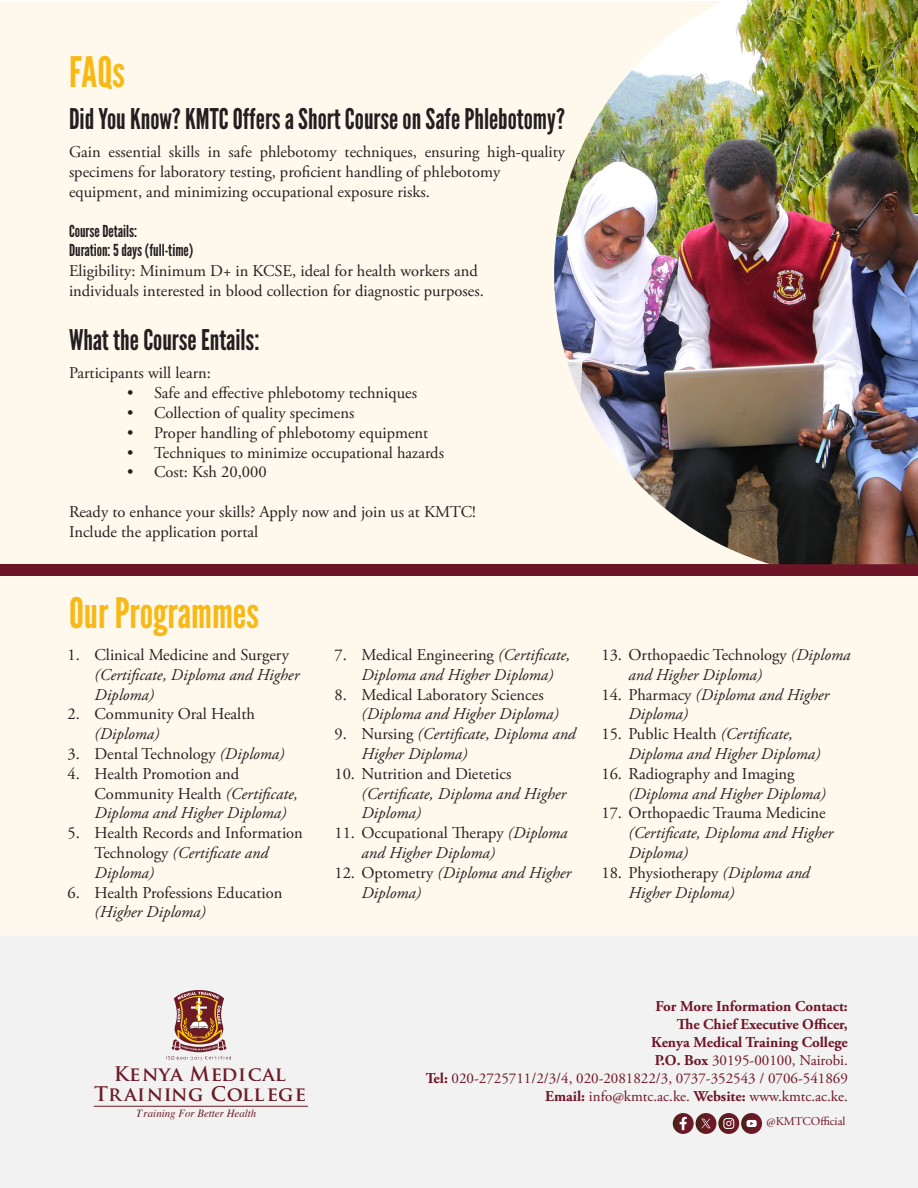
<style>
.page{position:relative;width:918px;height:1188px;background:#fff}
.page>*{position:absolute;margin:0;border:0;box-sizing:border-box;transform-origin:0 0}
.t1{font:42px "League Gothic";color:#f8b916}
.t2{font:28.5px "League Gothic";color:#231f20}
.t3{font:700 19.65px "Trajan Pro";letter-spacing:.03em;color:#6d1a27}
.t4{font:16.5px/19.8px "Adobe Garamond Pro";color:#231f20}
.t5{font:italic 16.5px/19.8px "Adobe Garamond Pro";color:#231f20}
.t6{font:16.5px "League Gothic";color:#231f20}
.t7{font:15px "Adobe Garamond Pro";color:#6f1427}
.t8{font:700 15px "Adobe Garamond Pro";color:#6f1427}
.t9{font:12px "Adobe Garamond Pro";color:#6f1427}
.t10{font:italic 10.8px "Times";color:#6d1a27}
.s1{font-style:normal}
.s2{font-style:italic}
.s3{font-weight:700}
</style>
<div class="page">
<div style="left:0;top:1px;width:918px;height:935px;background:#fef9ec"></div>
<div style="left:0;top:936px;width:918px;height:252px;background:#f1f2f1"></div>
<hr style="left:94px;top:1106px;width:214px;height:1px;background:#6d1a27">
<svg style="left:166px;top:990px;width:65px;height:70px"></svg>
<div style="left:0;top:564px;width:918px;height:12px;background:#6d1527"></div>
<svg style="left:741px;top:1113px;width:21px;height:21px"></svg>
<svg style="left:747px;top:1120px;width:10px;height:7px"></svg>
<svg style="left:718px;top:1113px;width:21px;height:21px"></svg>
<svg style="left:723px;top:1118px;width:11px;height:11px"></svg>
<svg style="left:673px;top:1113px;width:21px;height:21px"></svg>
<svg style="left:680px;top:1117px;width:7px;height:13px"></svg>
<svg style="left:696px;top:1113px;width:20px;height:21px"></svg>
<svg style="left:701px;top:1119px;width:10px;height:9px"></svg>
<img style="left:554px;top:0;width:364px;height:564px">
<p class="t1" style="left:69px;top:47px;width:58px">FAQs</p>
<p class="t2" style="left:69px;top:102px;width:497px">Did You Know? KMTC Offers a Short Course on Safe Phlebotomy?</p>
<p class="t4" style="left:69px;top:143px;width:498px">Gain essential skills in safe phlebotomy techniques, ensuring high-quality specimens for laboratory testing, proficient handling of phlebotomy</p>
<p class="t4" style="left:69px;top:182px;width:362px">equipment, and minimizing occupational exposure risks.</p>
<p class="t6" style="left:69px;top:221px;width:70px">Course Details:</p>
<p class="t6" style="left:69px;top:241px;width:126px">Duration: 5 days (full-time)</p>
<p class="t4" style="left:69px;top:262px;width:410px">Eligibility: Minimum D+ in KCSE, ideal for health workers and</p>
<p class="t4" style="left:69px;top:281px;width:416px">individuals interested in blood collection for diagnostic purposes.</p>
<p class="t2" style="left:69px;top:323px;width:192px">What the Course Entails:</p>
<p class="t4" style="left:69px;top:364px;width:143px">Participants will learn:</p>
<p class="t4" style="left:127px;top:384px;width:291px">• Safe and effective phlebotomy techniques</p>
<p class="t4" style="left:127px;top:403px;width:229px">• Collection of quality specimens</p>
<p class="t4" style="left:127px;top:423px;width:303px">• Proper handling of phlebotomy equipment</p>
<p class="t4" style="left:127px;top:443px;width:318px">• Techniques to minimize occupational hazards</p>
<p class="t4" style="left:127px;top:463px;width:141px">• Cost: Ksh 20,000</p>
<p class="t4" style="left:69px;top:502px;width:408px">Ready to enhance your skills? Apply now and join us at KMTC!</p>
<p class="t4" style="left:69px;top:522px;width:191px">Include the application portal</p>
<p class="t1" style="left:69px;top:588px;width:192px">Our Programmes</p>
<p class="t5" style="left:94px;top:645px;width:206px;text-indent:-27px"><span class="s1">1. Clinical Medicine and Surgery </span>(Certificate, Diploma and Higher<br>Diploma)</p>
<p class="t4" style="left:94px;top:705px;width:162px;text-indent:-27px">2. Community Oral Health <span class="s2">(Diploma)</span></p>
<p class="t4" style="left:68px;top:744px;width:219px">3. Dental Technology <span class="s2">(Diploma)</span></p>
<p class="t5" style="left:94px;top:764px;width:205px;text-indent:-27px"><span class="s1">4. Health Promotion and<br>Community Health</span> (Certificate,<br>Diploma and Higher Diploma)</p>
<p class="t4" style="left:94px;top:824px;width:210px;text-indent:-27px">5. Health Records and Information<br>Technology <span class="s2">(Certificate and<br>Diploma)</span></p>
<p class="t4" style="left:94px;top:883px;width:189px;text-indent:-27px">6. Health Professions Education <span class="s2">(Higher Diploma)</span></p>
<p class="t5" style="left:361px;top:645px;width:210px;text-indent:-27px"><span class="s1">7. Medical Engineering</span> (Certificate,<br>Diploma and Higher Diploma)</p>
<p class="t4" style="left:361px;top:685px;width:199px;text-indent:-27px">8. Medical Laboratory Sciences <span class="s2">(Diploma and Higher Diploma)</span></p>
<p class="t5" style="left:361px;top:724px;width:216px;text-indent:-27px"><span class="s1">9. Nursing</span> (Certificate, Diploma and<br>Higher Diploma)</p>
<p class="t5" style="left:361px;top:764px;width:206px;text-indent:-27px"><span class="s1">10. Nutrition and Dietetics </span>(Certificate, Diploma and Higher<br>Diploma)</p>
<p class="t5" style="left:361px;top:823px;width:208px;text-indent:-27px"><span class="s1">11. Occupational Therapy</span> (Diploma and Higher Diploma)</p>
<p class="t5" style="left:361px;top:863px;width:211px;text-indent:-27px"><span class="s1">12. Optometry</span> (Diploma and Higher<br>Diploma)</p>
<p class="t5" style="left:628px;top:645px;width:223px;text-indent:-27px"><span class="s1">13. Orthopaedic Technology</span> (Diploma and Higher Diploma)</p>
<p class="t5" style="left:628px;top:685px;width:202px;text-indent:-27px"><span class="s1">14. Pharmacy</span> (Diploma and Higher<br>Diploma)</p>
<p class="t5" style="left:628px;top:724px;width:194px;text-indent:-27px"><span class="s1">15. Public Health</span> (Certificate,<br>Diploma and Higher Diploma)</p>
<p class="t5" style="left:628px;top:764px;width:199px;text-indent:-27px"><span class="s1">16. Radiography and Imaging </span>(Diploma and Higher Diploma)</p>
<p class="t5" style="left:628px;top:804px;width:206px;text-indent:-27px"><span class="s1">17. Orthopaedic Trauma Medicine </span>(Certificate, Diploma and Higher<br>Diploma)</p>
<p class="t5" style="left:628px;top:863px;width:183px;text-indent:-27px"><span class="s1">18. Physiotherapy</span> (Diploma and<br>Higher Diploma)</p>
<p class="t3" style="left:113px;top:1061px;width:174px">Kenya Medical</p>
<p class="t10" style="left:137px;top:1104px;width:121px">Training For Better Health</p>
<p class="t3" style="left:94px;top:1081px;width:213px">Training College</p>
<p class="t8" style="left:656px;top:998px;width:194px">For More Information Contact:</p>
<p class="t8" style="left:677px;top:1016px;width:173px">The Chief Executive Officer,</p>
<p class="t8" style="left:651px;top:1034px;width:198px">Kenya Medical Training College</p>
<p class="t7" style="left:655px;top:1052px;width:195px"><span class="s3">P.O. Box</span> 30195-00100, Nairobi.</p>
<p class="t7" style="left:426px;top:1070px;width:424px"><span class="s3">Tel:</span> 020-2725711/2/3/4, 020-2081822/3, 0737-352543 / 0706-541869</p>
<p class="t7" style="left:545px;top:1088px;width:304px"><span class="s3">Email:</span> info@kmtc.ac.ke. <span class="s3">Website:</span> www.kmtc.ac.ke.</p>
<p class="t9" style="left:767px;top:1114px;width:80px">@KMTCOfficial</p>
</div>
